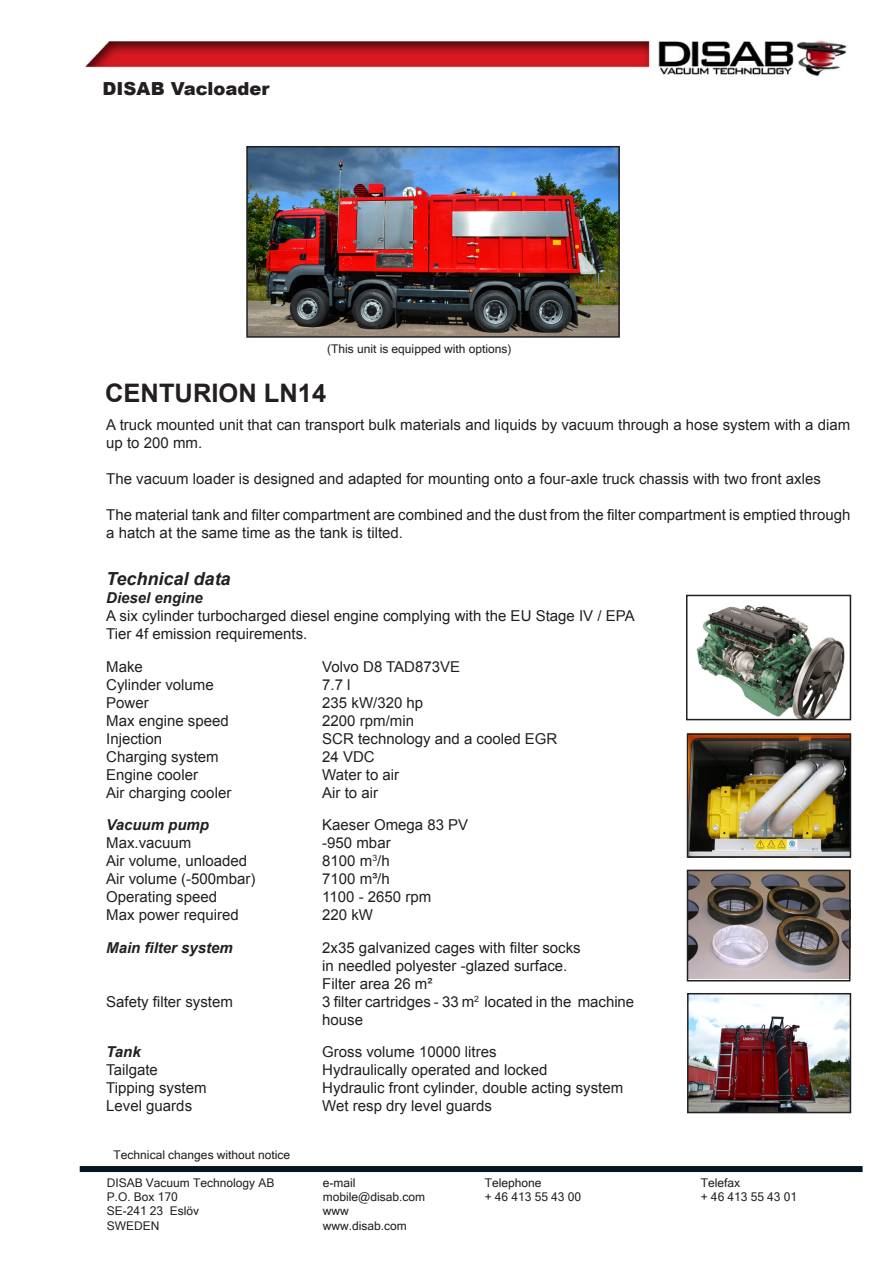
<style>
.page{position:relative;width:893px;height:1263px;background:#fff}
.page>*{position:absolute;margin:0;border:0;box-sizing:border-box;transform-origin:0 0}
.t1{font:700 25.5px "Arial";color:#231f20}
.t2{font:900 18px "Arial";color:#231f20}
.t3{font:italic 700 18px "Arial";color:#231f20}
.t4{font:15px/18px "Arial";color:#231f20}
.t5{font:italic 700 15px "Arial";color:#231f20}
.t6{font:12px "Microsoft Sans Serif";color:#231f20}
.s1{color:#fff}
</style>
<div class="page">
<img style="left:85px;top:40px;width:762px;height:36px">
<img style="left:690px;top:996px;width:158px;height:114px">
<div style="left:687px;top:993px;width:164px;height:120px;border:2px solid #231f20"></div>
<img style="left:690px;top:737px;width:158px;height:118px">
<div style="left:687px;top:734px;width:164px;height:124px;border:2px solid #231f20"></div>
<img style="left:690px;top:873px;width:157px;height:105px">
<div style="left:687px;top:870px;width:163px;height:111px;border:2px solid #231f20"></div>
<div style="left:80px;top:1166px;width:783px;height:6px;background:#061620"></div>
<img style="left:249px;top:149px;width:368px;height:186px">
<div style="left:246px;top:146px;width:374px;height:192px;border:2px solid #231f20"></div>
<img style="left:696px;top:605px;width:149px;height:112px">
<div style="left:686px;top:595px;width:165px;height:125px;border:2px solid #231f20"></div>
<p class="t2" style="left:103px;top:76px;width:168px">DISAB Vacloader</p>
<p class="t6" style="left:327px;top:341px;width:186px">(This unit is equipped with options)</p>
<p class="t1" style="left:105px;top:376px;width:223px">CENTURION LN14</p>
<p class="t4" style="left:106px;top:416px;width:746px">A truck mounted unit that can transport bulk materials and liquids by vacuum through a hose system with a diam up to 200 mm.</p>
<p class="t4" style="left:106px;top:470px;width:716px">The vacuum loader is designed and adapted for mounting onto a four-axle truck chassis with two front axles</p>
<p class="t4" style="left:106px;top:506px;width:746px">The material tank and filter compartment are combined and the dust from the filter compartment is emptied through a hatch at the same time as the tank is tilted.</p>
<p class="t3" style="left:106px;top:567px;width:126px">Technical data</p>
<p class="t5" style="left:106px;top:588px;width:98px">Diesel engine</p>
<p class="t4" style="left:106px;top:607px;width:530px">A six cylinder turbocharged diesel engine complying with the EU Stage IV / EPA<br>Tier 4f emission requirements.</p>
<p class="t4" style="left:106px;top:658px;width:38px">Make</p>
<p class="t4" style="left:322px;top:658px;width:139px">Volvo D8 TAD873VE</p>
<p class="t4" style="left:106px;top:676px;width:109px">Cylinder volume</p>
<p class="t4" style="left:322px;top:676px;width:30px">7.7 l</p>
<p class="t4" style="left:106px;top:694px;width:44px">Power</p>
<p class="t4" style="left:322px;top:694px;width:102px">235 kW/320 hp</p>
<p class="t4" style="left:106px;top:712px;width:124px">Max engine speed</p>
<p class="t4" style="left:322px;top:712px;width:93px">2200 rpm/min</p>
<p class="t4" style="left:106px;top:730px;width:57px">Injection</p>
<p class="t4" style="left:322px;top:730px;width:237px">SCR technology and a cooled EGR</p>
<p class="t4" style="left:106px;top:748px;width:114px">Charging system</p>
<p class="t4" style="left:322px;top:748px;width:54px">24 VDC</p>
<p class="t4" style="left:106px;top:766px;width:93px">Engine cooler</p>
<p class="t4" style="left:322px;top:766px;width:78px">Water to air</p>
<p class="t4" style="left:106px;top:784px;width:127px">Air charging cooler</p>
<p class="t4" style="left:322px;top:784px;width:57px">Air to air</p>
<p class="t5" style="left:106px;top:815px;width:104px">Vacuum pump</p>
<p class="t4" style="left:322px;top:816px;width:147px">Kaeser Omega 83 PV</p>
<p class="t4" style="left:106px;top:834px;width:87px">Max.vacuum</p>
<p class="t4" style="left:322px;top:834px;width:70px">-950 mbar</p>
<p class="t4" style="left:106px;top:852px;width:142px">Air volume, unloaded</p>
<p class="t4" style="left:322px;top:852px;width:69px">8100 m<sup>3</sup>/h</p>
<p class="t4" style="left:106px;top:870px;width:151px">Air volume (-500mbar)</p>
<p class="t4" style="left:322px;top:870px;width:69px">7100 m³/h</p>
<p class="t4" style="left:106px;top:888px;width:112px">Operating speed</p>
<p class="t4" style="left:322px;top:888px;width:110px">1100 - 2650 rpm</p>
<p class="t4" style="left:106px;top:906px;width:134px">Max power required</p>
<p class="t4" style="left:322px;top:906px;width:52px">220 kW</p>
<p class="t5" style="left:106px;top:937px;width:128px">Main filter system</p>
<p class="t4" style="left:322px;top:938px;width:260px">2x35 galvanized cages with filter socks in needled polyester -glazed surface.</p>
<p class="t4" style="left:322px;top:974px;width:112px">Filter area 26 m²</p>
<p class="t4" style="left:106px;top:992px;width:128px">Safety filter system</p>
<p class="t4" style="left:322px;top:992px;width:313px">3 filter cartridges - 33 m<sup>2</sup> located in the machine house</p>
<p class="t5" style="left:106px;top:1042px;width:36px">Tank</p>
<p class="t4" style="left:322px;top:1043px;width:176px">Gross volume 10000 litres</p>
<p class="t4" style="left:106px;top:1061px;width:53px">Tailgate</p>
<p class="t4" style="left:322px;top:1061px;width:227px">Hydraulically operated and locked</p>
<p class="t4" style="left:106px;top:1079px;width:102px">Tipping system</p>
<p class="t4" style="left:322px;top:1079px;width:302px">Hydraulic front cylinder, double acting system</p>
<p class="t4" style="left:106px;top:1097px;width:87px">Level guards</p>
<p class="t4" style="left:322px;top:1097px;width:171px">Wet resp dry level guards</p>
<p class="t6" style="left:106px;top:1147px;width:185px"><span class="s1">T</span>Technical changes without notice</p>
<p class="t6" style="left:107px;top:1174px;width:169px">DISAB Vacuum Technology AB</p>
<p class="t6" style="left:323px;top:1174px;width:34px">e-mail</p>
<p class="t6" style="left:485px;top:1174px;width:58px">Telephone</p>
<p class="t6" style="left:701px;top:1174px;width:41px">Telefax</p>
<p class="t6" style="left:107px;top:1189px;width:73px">P.O. Box 170</p>
<p class="t6" style="left:323px;top:1189px;width:104px">mobile@disab.com</p>
<p class="t6" style="left:485px;top:1189px;width:98px">+ 46 413 55 43 00</p>
<p class="t6" style="left:701px;top:1189px;width:98px">+ 46 413 55 43 01</p>
<p class="t6" style="left:107px;top:1203px;width:94px">SE-241 23 Eslöv</p>
<p class="t6" style="left:323px;top:1203px;width:27px">www</p>
<p class="t6" style="left:107px;top:1218px;width:54px">SWEDEN</p>
<p class="t6" style="left:323px;top:1218px;width:86px">www.disab.com</p>
</div>
